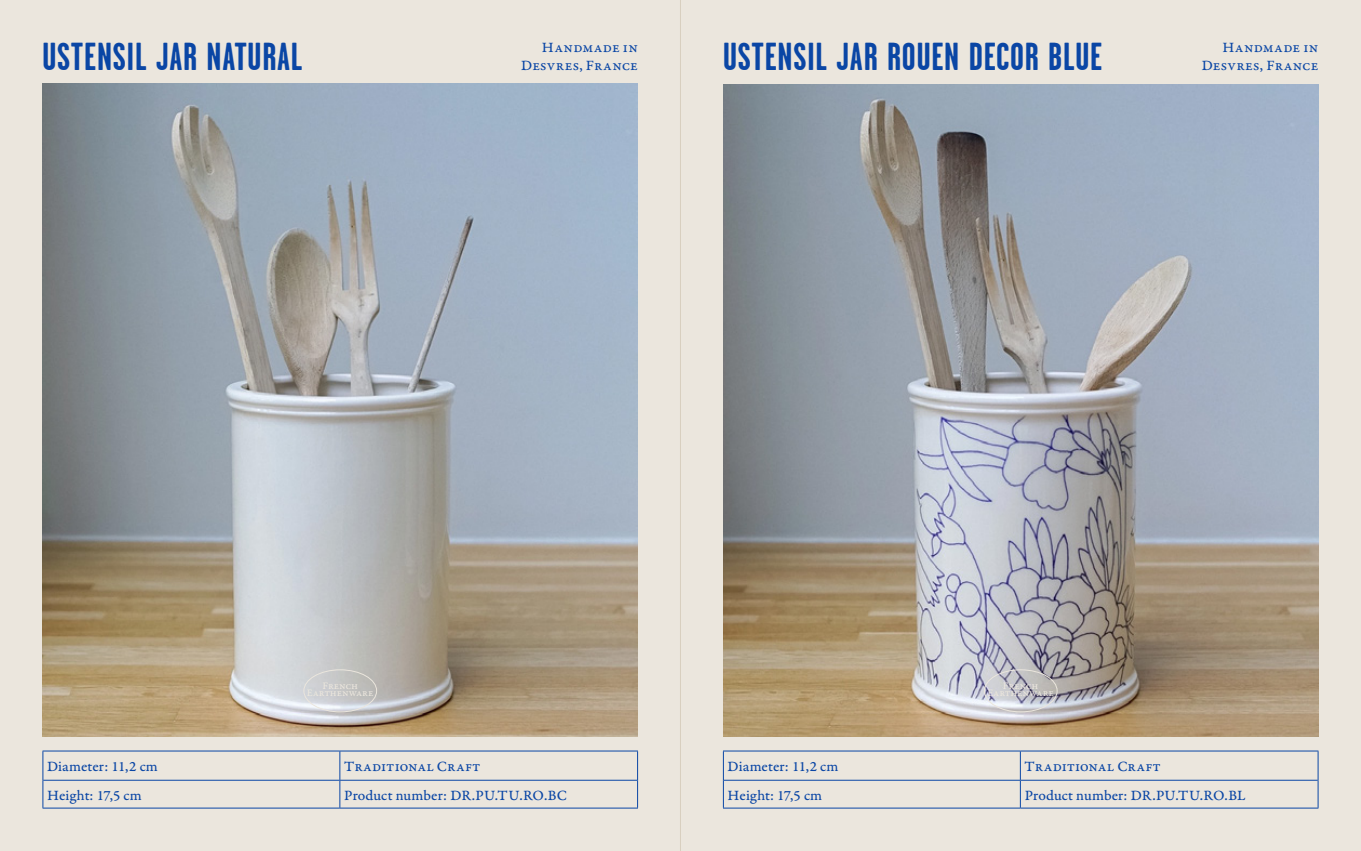
<style>
.page{position:relative;width:1361px;height:851px;background:#fff}
.page>*{position:absolute;margin:0;border:0;box-sizing:border-box;transform-origin:0 0}
.t1{font:700 39px "Garage Gothic";letter-spacing:.02em;color:#0a46a5}
.t2{font:15px/18.5px "Garamond Premr Pro Capt";letter-spacing:.005em;color:#0a46a5;text-align:right}
.t3{font:10.5px/7.5px "Garamond Premr Pro Capt";letter-spacing:-.02em;color:#ebe6dd;text-align:center}
</style>
<div class="page">
<div style="left:0;top:0;width:1361px;height:850px;background:#ebe6dd"></div>
<img style="left:43px;top:84px;width:595px;height:652px">
<hr style="left:43px;top:750px;width:297px;height:1px;background:#0a46a5">
<hr style="left:340px;top:750px;width:298px;height:1px;background:#0a46a5">
<hr style="left:43px;top:779px;width:297px;height:1px;background:#0a46a5">
<hr style="left:340px;top:779px;width:297px;height:1px;background:#0a46a5">
<hr style="left:43px;top:807px;width:297px;height:1px;background:#0a46a5">
<hr style="left:340px;top:807px;width:298px;height:1px;background:#0a46a5">
<svg style="left:43px;top:751px;width:1px;height:56px"></svg>
<svg style="left:339px;top:751px;width:1px;height:56px"></svg>
<svg style="left:637px;top:751px;width:1px;height:56px"></svg>
<hr style="left:723px;top:750px;width:297px;height:1px;background:#0a46a5">
<hr style="left:1020px;top:750px;width:298px;height:1px;background:#0a46a5">
<hr style="left:724px;top:779px;width:296px;height:1px;background:#0a46a5">
<hr style="left:1020px;top:779px;width:297px;height:1px;background:#0a46a5">
<hr style="left:723px;top:807px;width:297px;height:1px;background:#0a46a5">
<hr style="left:1020px;top:807px;width:298px;height:1px;background:#0a46a5">
<svg style="left:723px;top:751px;width:1px;height:56px"></svg>
<svg style="left:1020px;top:751px;width:1px;height:56px"></svg>
<svg style="left:1317px;top:751px;width:1px;height:56px"></svg>
<img style="left:723px;top:84px;width:595px;height:652px">
<div style="left:303px;top:669px;width:74px;height:43px;border:1px solid #ebe6dd;border-radius:50%"></div>
<div style="left:984px;top:669px;width:73px;height:43px;border:1px solid #ebe6dd;border-radius:50%"></div>
<p class="t2" style="left:521px;top:38px;width:118px">Handmade in<br>Desvres, France</p>
<h1 class="t1" style="left:43px;top:36px;width:261px">USTENSIL JAR NATURAL</h1>
<h1 class="t1" style="left:723px;top:36px;width:381px">USTENSIL JAR ROUEN DECOR BLUE</h1>
<p class="t2" style="left:1201px;top:38px;width:118px">Handmade in<br>Desvres, France</p>
<p class="t3" style="left:307px;top:681px;width:68px">French<br>Earthenware</p>
<p class="t3" style="left:987px;top:681px;width:68px">French<br>Earthenware</p>
<p class="t2" style="left:47px;top:757px;width:112px">Diameter: 11,2 cm</p>
<p class="t2" style="left:344px;top:757px;width:138px">Traditional Craft</p>
<p class="t2" style="left:47px;top:785px;width:96px">Height: 17,5 cm</p>
<p class="t2" style="left:344px;top:785px;width:224px">Product number: DR.PU.TU.RO.BC</p>
<p class="t2" style="left:727px;top:757px;width:112px">Diameter: 11,2 cm</p>
<p class="t2" style="left:1024px;top:757px;width:138px">Traditional Craft</p>
<p class="t2" style="left:727px;top:785px;width:96px">Height: 17,5 cm</p>
<p class="t2" style="left:1024px;top:785px;width:222px">Product number: DR.PU.TU.RO.BL</p>
</div>
